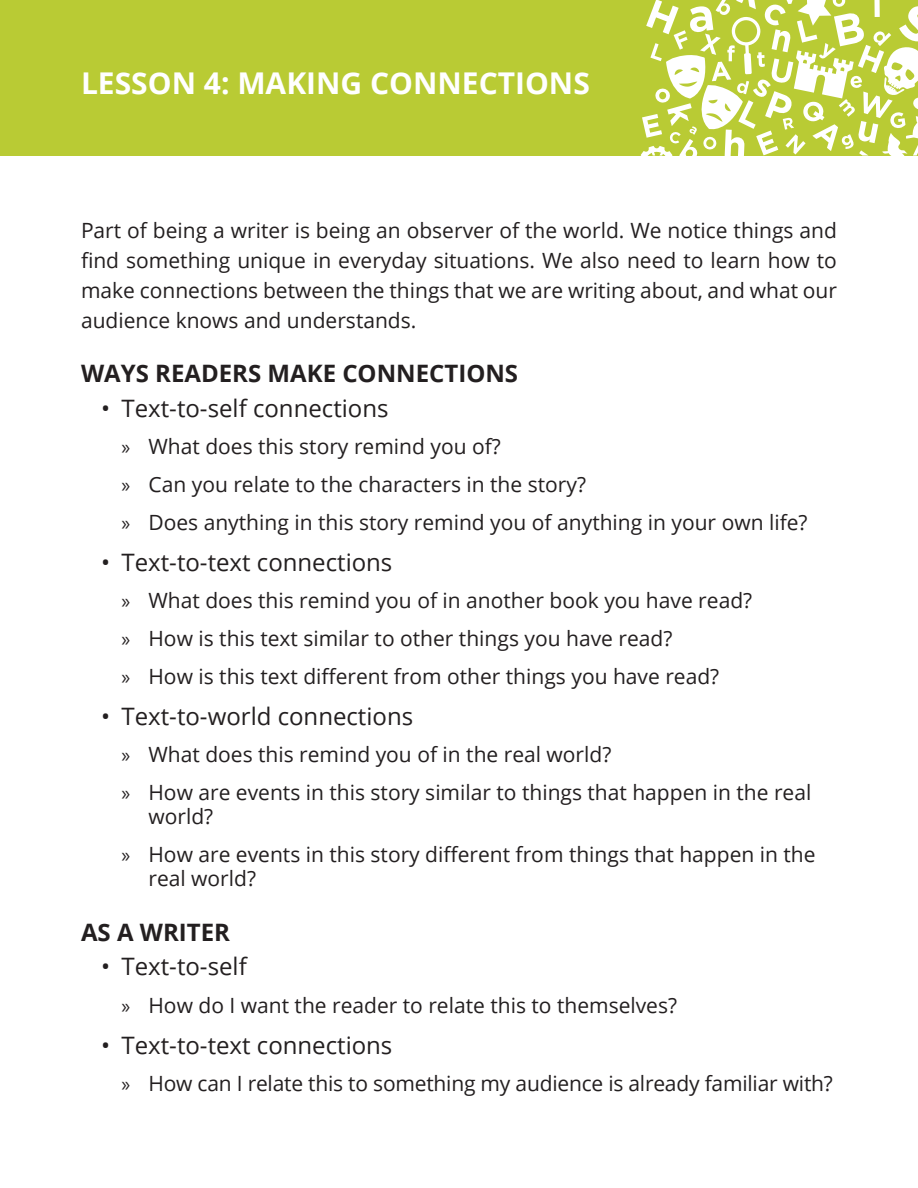
<style>
.page{position:relative;width:918px;height:1188px;background:#fff}
.page>*{position:absolute;margin:0;border:0;box-sizing:border-box;transform-origin:0 0}
.t1{font:700 30px "Open Sans";color:#fff}
.t2{font:24px "Open Sans";color:#231f20}
.SUBTITLE{font:700 24px "Open Sans";color:#231f20}
.BODY{font:21px/30px "Open Sans";color:#231f20}
.s1{font-family:"Myriad Pro"}
</style>
<div class="page">
<div style="left:0;top:0;width:918px;height:156px;background:#b9cb34"></div>
<svg style="left:640px;top:0;width:278px;height:156px"></svg>
<p class="t1" style="left:81px;top:62px;width:510px">LESSON 4: MAKING CONNECTIONS</p>
<p class="BODY" style="left:81px;top:215px;width:758px;text-align:justify">Part of being a writer is being an observer of the world. We notice things and find something unique in everyday situations. We also need to learn how to make connections between the things that we are writing about, and what our audience knows and understands.</p>
<p class="SUBTITLE" style="left:81px;top:357px;width:439px">WAYS READERS MAKE CONNECTIONS</p>
<p class="t2" style="left:101px;top:392px;width:289px">• Text-to-self connections</p>
<p class="BODY" style="left:122px;top:431px;width:381px"><span class="s1">»</span> What does this story remind you of?</p>
<p class="BODY" style="left:122px;top:469px;width:466px"><span class="s1">»</span> Can you relate to the characters in the story?</p>
<p class="BODY" style="left:122px;top:507px;width:688px"><span class="s1">»</span> Does anything in this story remind you of anything in your own life?</p>
<p class="t2" style="left:101px;top:546px;width:293px">• Text-to-text connections</p>
<p class="BODY" style="left:122px;top:585px;width:632px"><span class="s1">»</span> What does this remind you of in another book you have read?</p>
<p class="BODY" style="left:122px;top:623px;width:552px"><span class="s1">»</span> How is this text similar to other things you have read?</p>
<p class="BODY" style="left:122px;top:661px;width:599px"><span class="s1">»</span> How is this text different from other things you have read?</p>
<p class="t2" style="left:101px;top:700px;width:313px">• Text-to-world connections</p>
<p class="BODY" style="left:122px;top:739px;width:491px"><span class="s1">»</span> What does this remind you of in the real world?</p>
<p class="BODY" style="left:148px;top:780px;width:664px;line-height:24.2px;text-indent:-27px"><span class="s1">»</span> How are events in this story similar to things that happen in the real world?</p>
<p class="BODY" style="left:148px;top:842px;width:669px;line-height:24.2px;text-indent:-27px"><span class="s1">»</span> How are events in this story different from things that happen in the real world?</p>
<p class="SUBTITLE" style="left:81px;top:915px;width:150px">AS A WRITER</p>
<p class="t2" style="left:101px;top:950px;width:147px">• Text-to-self</p>
<p class="BODY" style="left:122px;top:990px;width:557px"><span class="s1">»</span> How do I want the reader to relate this to themselves?</p>
<p class="t2" style="left:101px;top:1029px;width:293px">• Text-to-text connections</p>
<p class="BODY" style="left:122px;top:1068px;width:713px"><span class="s1">»</span> How can I relate this to something my audience is already familiar with?</p>
</div>
